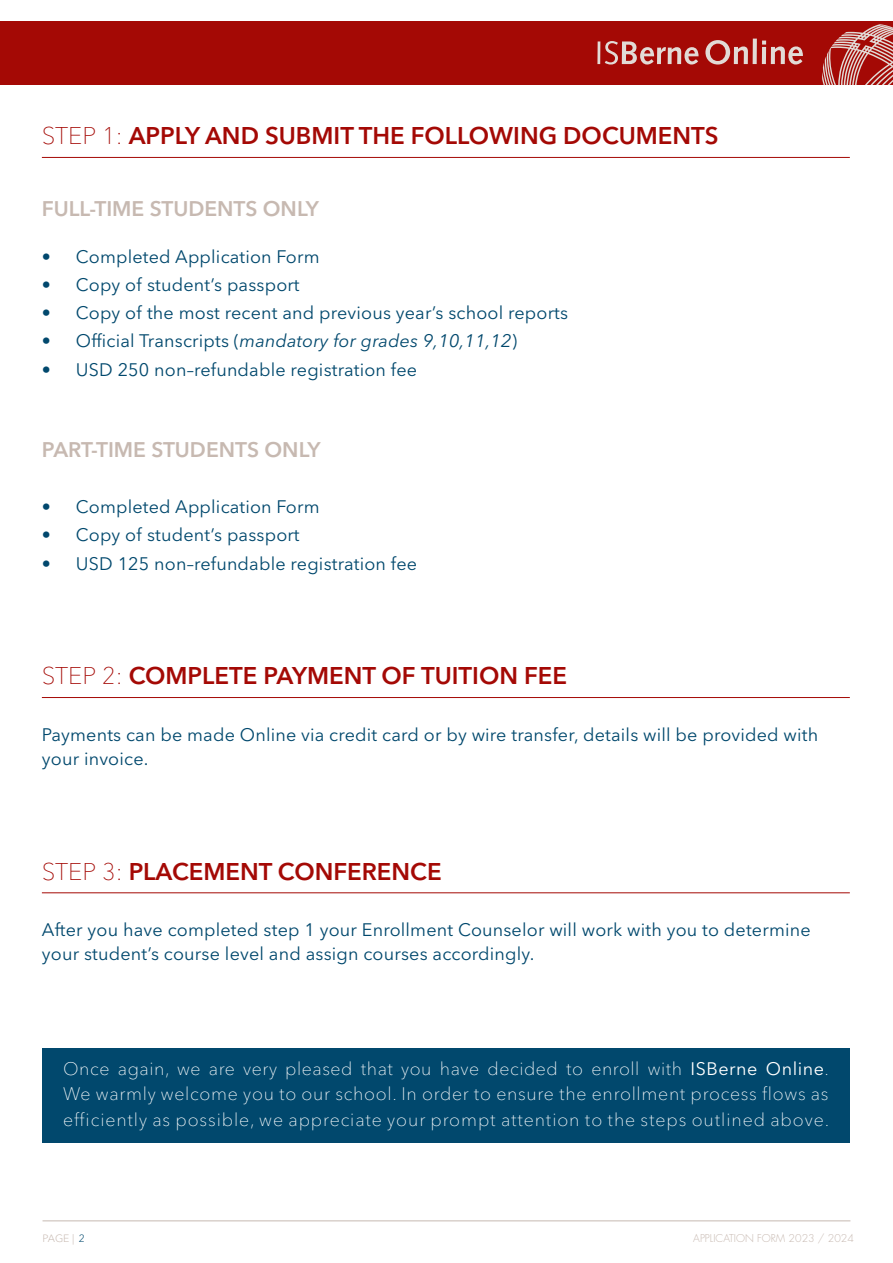
<style>
.page{position:relative;width:893px;height:1263px;background:#fff}
.page>*{position:absolute;margin:0;border:0;box-sizing:border-box;transform-origin:0 0}
.t1{font:600 24px "Avenir Next LT Pro";color:#a40905}
.t2{font:600 21px "Avenir Next LT Pro";color:#c7b9b1}
.t3{font:18px/24px "Avenir Next LT Pro";letter-spacing:.01em;color:#01486d}
.t4{font:100 18px/25.5px "Avenir Next LT Pro";letter-spacing:.05em;color:#fff;text-align:justify}
.t5{font:italic 18px "Avenir Next LT Pro";letter-spacing:.01em;color:#01486d}
.t6{font:300 10.5px "Futura LT";color:#c7b9b1}
.t7{font:300 10.5px "Avenir Next LT Pro";color:#c7b9b1}
.s1{font-weight:100}
.s2{font-style:normal}
.s3{font-weight:400}
.s4{color:#01486d}
</style>
<div class="page">
<div style="left:0;top:21px;width:893px;height:64px;background:#a40905"></div>
<hr style="left:597px;top:41px;width:3px;height:23px;background:#e2dbd6">
<svg style="left:605px;top:41px;width:93px;height:24px"></svg>
<svg style="left:705px;top:40px;width:43px;height:25px"></svg>
<svg style="left:753px;top:39px;width:4px;height:25px"></svg>
<svg style="left:762px;top:41px;width:41px;height:24px"></svg>
<svg style="left:822px;top:24px;width:71px;height:61px"></svg>
<hr style="left:43px;top:1220px;width:807px;height:1px;background:#c7b9b1">
<hr style="left:42px;top:157px;width:808px;height:1px;background:#a40905">
<hr style="left:42px;top:697px;width:808px;height:1px;background:#a40905">
<hr style="left:42px;top:892px;width:808px;height:1px;background:#a40905">
<div style="left:42px;top:1048px;width:808px;height:95px;background:#01486d"></div>
<h1 class="t1" style="left:42px;top:121px;width:678px"><span class="s1">STEP 1:</span> APPLY AND SUBMIT THE FOLLOWING DOCUMENTS</h1>
<p class="t2" style="left:42px;top:196px;width:279px">FULL-TIME STUDENTS ONLY</p>
<p class="t3" style="left:42px;top:244px;width:279px">• Completed Application Form</p>
<p class="t3" style="left:42px;top:273px;width:259px">• Copy of student’s passport</p>
<p class="t3" style="left:42px;top:301px;width:528px">• Copy of the most recent and previous year’s school reports</p>
<p class="t5" style="left:42px;top:330px;width:477px"><span class="s2">• Official Transcripts (</span>mandatory for grades 9,10,11,12<span class="s2">)</span></p>
<p class="t3" style="left:42px;top:357px;width:377px">• USD 250 non–refundable registration fee</p>
<p class="t2" style="left:42px;top:436px;width:280px">PART-TIME STUDENTS ONLY</p>
<p class="t3" style="left:42px;top:495px;width:279px">• Completed Application Form</p>
<p class="t3" style="left:42px;top:523px;width:259px">• Copy of student’s passport</p>
<p class="t3" style="left:42px;top:551px;width:377px">• USD 125 non–refundable registration fee</p>
<h1 class="t1" style="left:42px;top:661px;width:527px"><span class="s1">STEP 2:</span> COMPLETE PAYMENT OF TUITION FEE</h1>
<p class="t3" style="left:42px;top:723px;width:778px">Payments can be made Online via credit card or by wire transfer, details will be provided with your invoice.</p>
<h1 class="t1" style="left:42px;top:857px;width:401px"><span class="s1">STEP 3:</span> PLACEMENT CONFERENCE</h1>
<p class="t3" style="left:42px;top:918px;width:770px">After you have completed step 1 your Enrollment Counselor will work with you to determine your student’s course level and assign courses accordingly.</p>
<p class="t4" style="left:63px;top:1056px;width:767px">Once again, we are very pleased that you have decided to enroll with <span class="s3">ISBerne Online</span>.<br>We warmly welcome you to our school. In order to ensure the enrollment process flows as efficiently as possible, we appreciate your prompt attention to the steps outlined above.</p>
<p class="t7" style="left:43px;top:1232px;width:44px">PAGE | <span class="s4">2</span></p>
<p class="t6" style="left:693px;top:1231px;width:162px">APPLICATION FORM 2023 / 2024</p>
</div>
